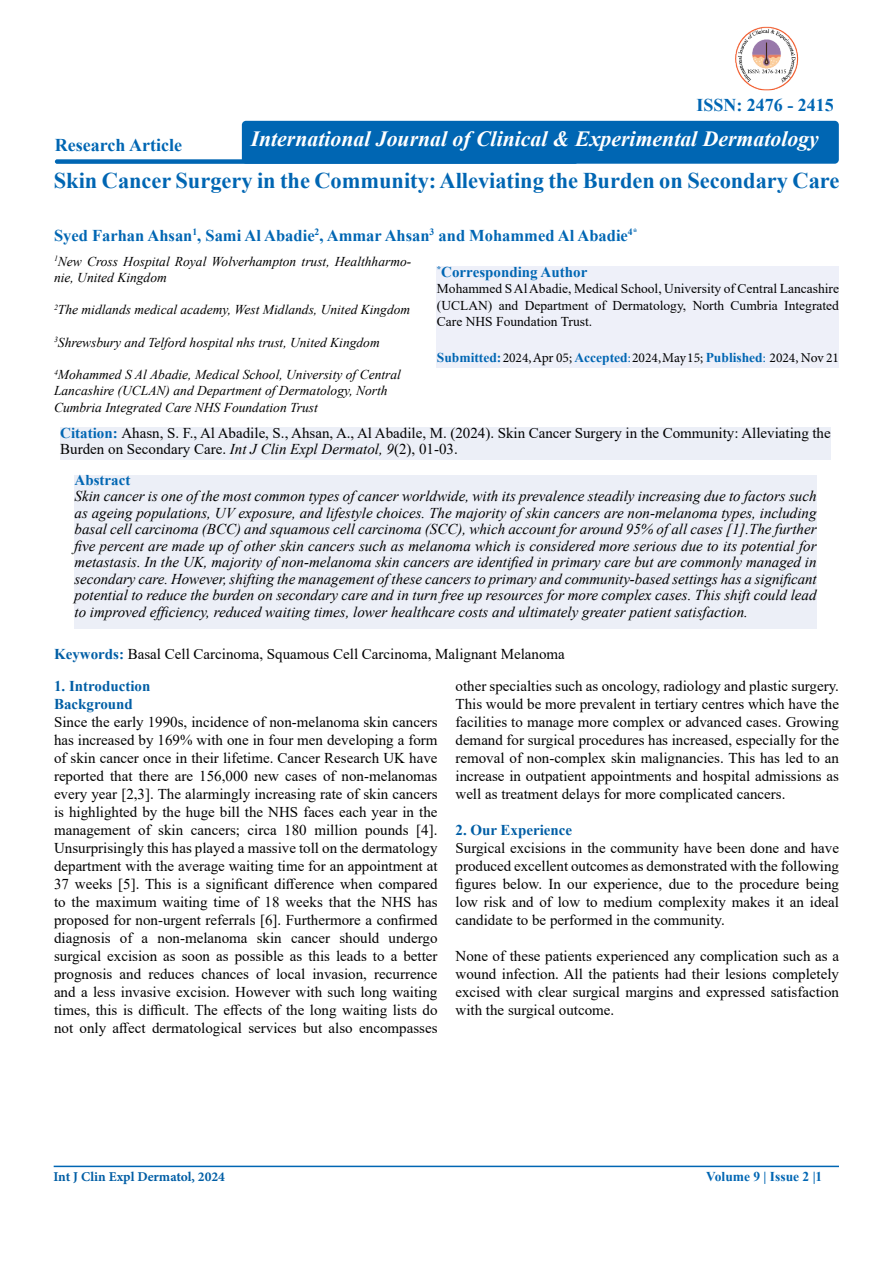
<style>
.page{position:relative;width:893px;height:1263px;background:#fff}
.page>*{position:absolute;margin:0;border:0;box-sizing:border-box;transform-origin:0 0}
.t1{font:700 22.5px "Times New Roman";color:#0066b3}
.t2{font:italic 700 21.75px "Times New Roman";color:#fff}
.t3{font:700 18px "Times New Roman";color:#0066b3}
.t4{font:700 16.5px "Times New Roman";color:#0066b3}
.t5{font:15px/18px "Times New Roman";color:#000;text-align:justify}
.t6{font:italic 15px/16.5px "Times New Roman";color:#000;text-align:justify}
.t7{font:700 15px/18px "Times New Roman";color:#005ea5}
.t8{font:700 15px "Times New Roman";color:#0066b3}
.t9{font:italic 13.5px/16.2px "Times New Roman";color:#000}
.t10{font:13.5px/16.5px "Times New Roman";color:#000;text-align:justify}
.t11{font:13.5px "Minion Pro";color:#000}
.t12{font:700 13.5px "Minion Pro";color:#005ea5}
.t13{font:700 13.5px "Times New Roman";color:#0066b3}
.s1{font-family:"Times New Roman";font-weight:700;color:#0066b3}
.s2{color:#0066b3}
.s3{font-weight:700;color:#0066b3}
.s4{font-style:italic}
.s5{font-weight:700;color:#005ea5}
</style>
<div class="page">
<hr style="left:54px;top:1166px;width:785px;height:1px;background:#0066b3">
<div style="left:55px;top:159px;width:522px;height:5px;background:#0066b3;border-radius:2px"></div>
<div style="left:437px;top:267px;width:402px;height:101px;background:#eef0f9"></div>
<div style="left:60px;top:427px;width:771px;height:33px;background:#eceff7"></div>
<div style="left:75px;top:475px;width:741px;height:154px;background:#eceff7"></div>
<div style="left:242px;top:121px;width:597px;height:43px;background:#0066b3;border-radius:4px"></div>
<img style="left:735px;top:26px;width:64px;height:65px">
<p class="t3" style="left:55px;top:132px;width:129px">Research Article</p>
<p class="t3" style="left:696px;top:92px;width:139px">ISSN: 2476 - 2415</p>
<h2 class="t2" style="left:251px;top:124px;width:570px">International Journal of Clinical &amp; Experimental Dermatology</h2>
<h1 class="t1" style="left:54px;top:164px;width:787px">Skin Cancer Surgery in the Community: Alleviating the Burden on Secondary Care</h1>
<p class="t4" style="left:54px;top:223px;width:585px">Syed Farhan Ahsan<sup>1</sup>, Sami Al Abadie<sup>2</sup>, Ammar Ahsan<sup>3</sup> and Mohammed Al Abadie<sup>4*</sup></p>
<p class="t8" style="left:437px;top:261px;width:152px"><sup>*</sup>Corresponding Author</p>
<p class="t10" style="left:437px;top:280px;width:404px">Mohammed S Al Abadie, Medical School, University of Central Lancashire (UCLAN) and Department of Dermatology, North Cumbria Integrated Care NHS Foundation Trust.</p>
<p class="t11" style="left:437px;top:349px;width:404px"><span class="s1">Submitted:</span>2024, Apr 05; <span class="s1">Accepted</span><span class="s2">:</span> 2024, May 15; <span class="s1">Published</span><span class="s2">:</span> 2024, Nov 21</p>
<p class="t9" style="left:54px;top:253px;width:359px"><sup>1</sup>New Cross Hospital Royal Wolverhampton trust, Healthharmo&shy;nie, United Kingdom</p>
<p class="t9" style="left:54px;top:301px;width:358px"><sup>2</sup>The midlands medical academy, West Midlands, United Kingdom</p>
<p class="t9" style="left:54px;top:334px;width:327px"><sup>3</sup>Shrewsbury and Telford hospital nhs trust, United Kingdom</p>
<p class="t9" style="left:54px;top:366px;width:348px"><sup>4</sup>Mohammed S Al Abadie, Medical School, University of Central<br>Lancashire (UCLAN) and Department of Dermatology, North<br>Cumbria Integrated Care NHS Foundation Trust</p>
<p class="t5" style="left:60px;top:424px;width:772px;line-height:16.5px"><span class="s3">Citation:</span> Ahasn, S. F., Al Abadile, S., Ahsan, A., Al Abadile, M. (2024). Skin Cancer Surgery in the Community: Alleviating the<br>Burden on Secondary Care. <span class="s4">Int J Clin Expl Dermatol, 9</span>(2), 01-03.</p>
<p class="t8" style="left:75px;top:469px;width:57px">Abstract</p>
<p class="t6" style="left:75px;top:488px;width:744px">Skin cancer is one of the most common types of cancer worldwide, with its prevalence steadily increasing due to factors such as ageing populations, UV exposure, and lifestyle choices. The majority of skin cancers are non-melanoma types, including basal cell carcinoma (BCC) and squamous cell carcinoma (SCC), which account for around 95% of all cases [1].The further five percent are made up of other skin cancers such as melanoma which is considered more serious due to its potential for metastasis. In the UK, majority of non-melanoma skin cancers are identified in primary care but are commonly managed in secondary care. However, shifting the management of these cancers to primary and community-based settings has a significant potential to reduce the burden on secondary care and in turn free up resources for more complex cases. This shift could lead to improved efficiency, reduced waiting times, lower healthcare costs and ultimately greater patient satisfaction.</p>
<p class="t5" style="left:54px;top:644px;width:512px"><span class="s5">Keywords:</span> Basal Cell Carcinoma, Squamous Cell Carcinoma, Malignant Melanoma</p>
<p class="t7" style="left:54px;top:676px;width:98px">1. Introduction<br>Background</p>
<p class="t5" style="left:54px;top:712px;width:385px">Since the early 1990s, incidence of non-melanoma skin cancers has increased by 169% with one in four men developing a form of skin cancer once in their lifetime. Cancer Research UK have reported that there are 156,000 new cases of non-melanomas every year [2,3]. The alarmingly increasing rate of skin cancers is highlighted by the huge bill the NHS faces each year in the management of skin cancers; circa 180 million pounds [4].<br>Unsurprisingly this has played a massive toll on the dermatology department with the average waiting time for an appointment at 37 weeks [5]. This is a significant difference when compared to the maximum waiting time of 18 weeks that the NHS has proposed for non-urgent referrals [6]. Furthermore a confirmed diagnosis of a non-melanoma skin cancer should undergo surgical excision as soon as possible as this leads to a better prognosis and reduces chances of local invasion, recurrence and a less invasive excision. However with such long waiting times, this is difficult. The effects of the long waiting lists do not only affect dermatological services but also encompasses</p>
<p class="t5" style="left:455px;top:677px;width:385px">other specialties such as oncology, radiology and plastic surgery.<br>This would be more prevalent in tertiary centres which have the facilities to manage more complex or advanced cases. Growing demand for surgical procedures has increased, especially for the removal of non-complex skin malignancies. This has led to an increase in outpatient appointments and hospital admissions as well as treatment delays for more complicated cancers.</p>
<p class="t7" style="left:455px;top:821px;width:118px">2. Our Experience</p>
<p class="t5" style="left:455px;top:839px;width:385px">Surgical excisions in the community have been done and have produced excellent outcomes as demonstrated with the following figures below. In our experience, due to the procedure being low risk and of low to medium complexity makes it an ideal candidate to be performed in the community.</p>
<p class="t5" style="left:455px;top:947px;width:385px">None of these patients experienced any complication such as a wound infection. All the patients had their lesions completely excised with clear surgical margins and expressed satisfaction with the surgical outcome.</p>
<p class="t12" style="left:53px;top:1167px;width:173px">Int J Clin Expl Dermatol, 2024</p>
<p class="t13" style="left:706px;top:1166px;width:118px">Volume 9 | Issue 2 |1</p>
</div>
